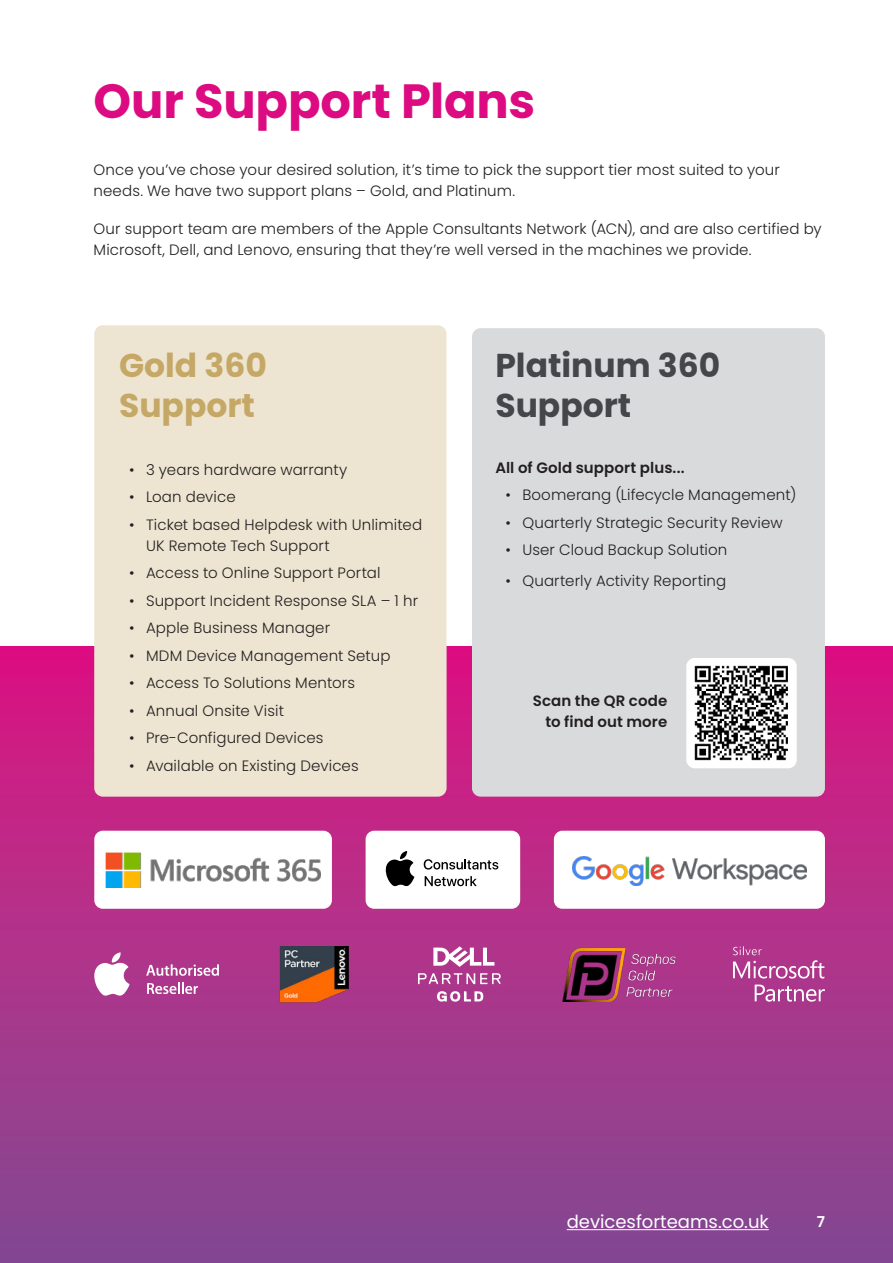
<style>
.page{position:relative;width:893px;height:1263px;background:#fff}
.page>*{position:absolute;margin:0;border:0;box-sizing:border-box;transform-origin:0 0}
.t1{font:700 48px "Poppins";letter-spacing:-.005em;color:#dd0b81}
.t2{font:700 33px/39.6px "Poppins";color:#43474a}
.t3{font:700 33px/39.6px "Poppins";color:#c5a866}
.t4{font:18px "Poppins";color:#fff}
.t5{font:300 15px/21px "Poppins";letter-spacing:.01em;color:#231f20}
.t6{font:600 15px/21px "Poppins";letter-spacing:.005em;color:#231f20;text-align:right}
.t7{font:600 15px "Poppins";color:#fff}
</style>
<div class="page">
<div style="left:0;top:646px;width:893px;height:617px;background:linear-gradient(to bottom,#dd1782,#824c92)"></div>
<div style="left:472px;top:328px;width:353px;height:468px;background:#d8dadb;border-radius:9px"></div>
<div style="left:686px;top:658px;width:111px;height:110px;background:#fff;border-radius:9px"></div>
<img style="left:694px;top:665px;width:94px;height:96px">
<div style="left:94px;top:325px;width:352px;height:471px;background:#ede5d1;border-radius:9px"></div>
<hr style="left:567px;top:1229px;width:202px;height:1px;background:#fff">
<div style="left:94px;top:831px;width:238px;height:78px;background:#fff;border-radius:9px"></div>
<div style="left:366px;top:831px;width:154px;height:78px;background:#fff;border-radius:9px"></div>
<div style="left:554px;top:831px;width:271px;height:78px;background:#fff;border-radius:9px"></div>
<img style="left:106px;top:852px;width:214px;height:35px">
<svg style="left:386px;top:851px;width:28px;height:35px"></svg>
<svg style="left:424px;top:859px;width:74px;height:10px"></svg>
<svg style="left:425px;top:876px;width:52px;height:10px"></svg>
<img style="left:573px;top:856px;width:233px;height:30px">
<svg style="left:94px;top:952px;width:36px;height:44px"></svg>
<svg style="left:147px;top:982px;width:51px;height:12px"></svg>
<svg style="left:146px;top:964px;width:73px;height:12px"></svg>
<svg style="left:733px;top:946px;width:92px;height:56px;background:#ba579e"></svg>
<svg style="left:433px;top:946px;width:61px;height:21px"></svg>
<svg style="left:437px;top:991px;width:46px;height:11px"></svg>
<svg style="left:418px;top:973px;width:83px;height:11px"></svg>
<img style="left:273px;top:946px;width:84px;height:58px">
<img style="left:562px;top:946px;width:114px;height:56px">
<h1 class="t1" style="left:94px;top:80px;width:443px">Our Support Plans</h1>
<p class="t5" style="left:94px;top:160px;width:688px">Once you’ve chose your desired solution, it’s time to pick the support tier most suited to your needs. We have two support plans – Gold, and Platinum.</p>
<p class="t5" style="left:94px;top:219px;width:730px">Our support team are members of the Apple Consultants Network (ACN), and are also certified by<br>Microsoft, Dell, and Lenovo, ensuring that they’re well versed in the machines we provide.</p>
<h2 class="t3" style="left:119px;top:349px;width:149px">Gold 360<br>Support</h2>
<h2 class="t2" style="left:495px;top:349px;width:226px">Platinum 360<br>Support</h2>
<p class="t6" style="left:495px;top:457px;width:191px">All of Gold support plus...</p>
<p class="t5" style="left:505px;top:485px;width:292px">• Boomerang (Lifecycle Management)</p>
<p class="t5" style="left:505px;top:512px;width:279px">• Quarterly Strategic Security Review</p>
<p class="t5" style="left:505px;top:540px;width:224px">• User Cloud Backup Solution</p>
<p class="t5" style="left:505px;top:570px;width:222px">• Quarterly Activity Reporting</p>
<p class="t5" style="left:129px;top:459px;width:220px">• 3 years hardware warranty</p>
<p class="t5" style="left:129px;top:487px;width:108px">• Loan device</p>
<p class="t5" style="left:146px;top:514px;width:278px;text-indent:-17px">• Ticket based Helpdesk with Unlimited<br>UK Remote Tech Support</p>
<p class="t5" style="left:129px;top:563px;width:253px">• Access to Online Support Portal</p>
<p class="t5" style="left:129px;top:590px;width:291px">• Support Incident Response SLA – 1 hr</p>
<p class="t5" style="left:129px;top:618px;width:203px">• Apple Business Manager</p>
<p class="t5" style="left:129px;top:645px;width:263px">• MDM Device Management Setup</p>
<p class="t5" style="left:129px;top:673px;width:227px">• Access To Solutions Mentors</p>
<p class="t5" style="left:129px;top:700px;width:156px">• Annual Onsite Visit</p>
<p class="t5" style="left:129px;top:728px;width:196px">• Pre-Configured Devices</p>
<p class="t5" style="left:129px;top:755px;width:231px">• Available on Existing Devices</p>
<p class="t6" style="left:533px;top:691px;width:136px">Scan the QR code to find out more</p>
<p class="t4" style="left:567px;top:1214px;width:204px">devicesforteams.co.uk</p>
<p class="t7" style="left:817px;top:1213px;width:10px">7</p>
</div>
